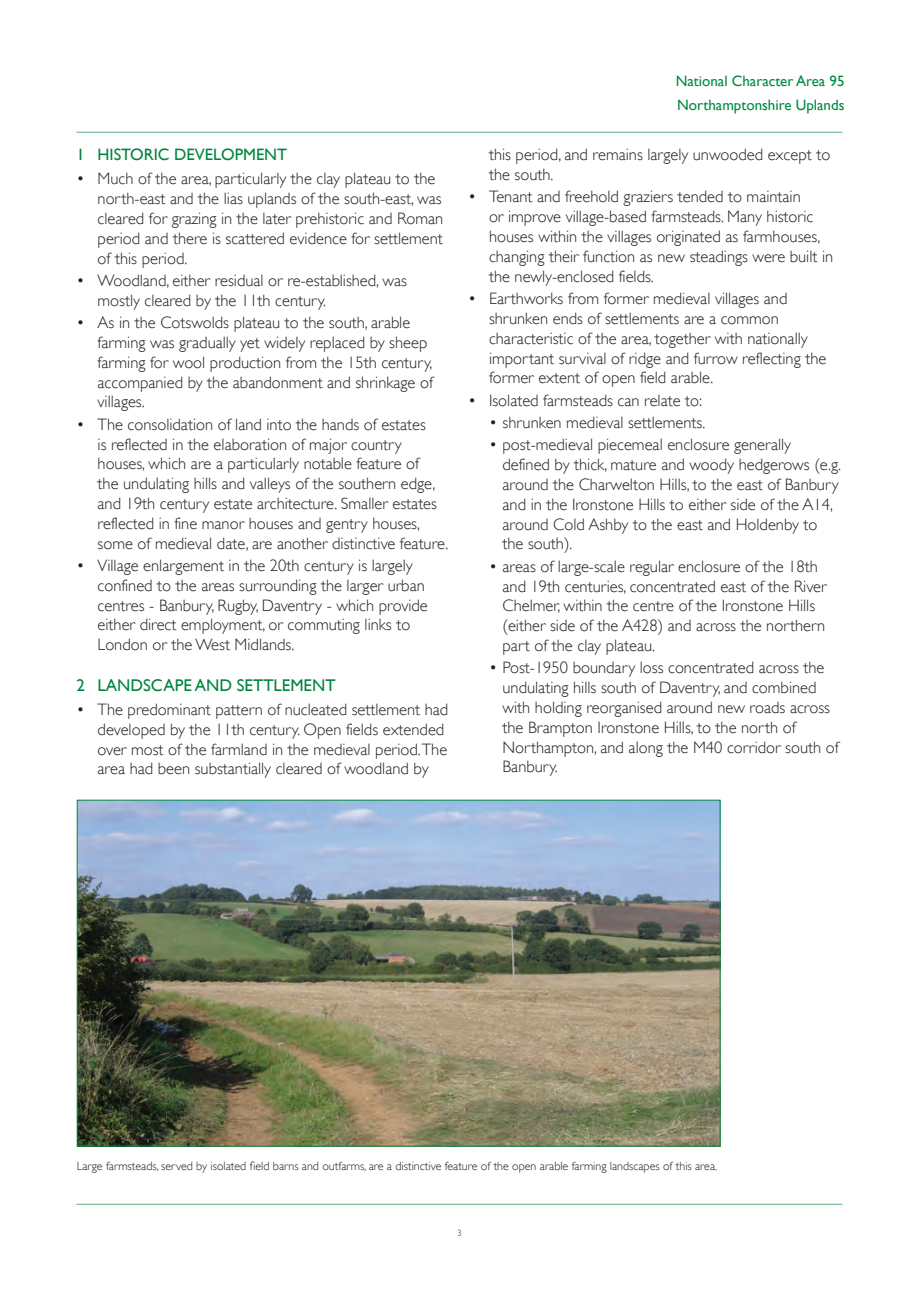
<style>
.page{position:relative;width:919px;height:1289px;background:#fff}
.page>*{position:absolute;margin:0;border:0;box-sizing:border-box;transform-origin:0 0}
.Tabbed_text{font:16.95px "Gill Sans";color:#00843d}
.Tabbed_text-2{font:300 16.5px/19.8px "Gill Sans";color:#231f20}
.Tabbed_text-3{font:16.5px "Gill Sans";color:#00843d}
.t1{font:15px/24px "Gill Sans";color:#008b43}
.t2{font:300 12px "Gill Sans";color:#231f20}
.t3{font:300 9px "Gill Sans";color:#231f20}
</style>
<div class="page">
<hr style="left:77px;top:132px;width:765px;height:1px;background:#5aad7d">
<hr style="left:77px;top:1203px;width:765px;height:1px;background:#5aad7d">
<img style="left:79px;top:801px;width:639px;height:343px">
<p class="Tabbed_text-3" style="left:77px;top:145px;width:212px">1 HISTORIC DEVELOPMENT</p>
<p class="Tabbed_text-2" style="left:98px;top:169px;width:347px;text-indent:-21px">• Much of the area, particularly the clay plateau to the north-east and the lias uplands of the south-east, was cleared for grazing in the later prehistoric and Roman period and there is scattered evidence for settlement of this period.</p>
<p class="Tabbed_text-2" style="left:98px;top:270px;width:311px;text-indent:-21px">• Woodland, either residual or re-established, was mostly cleared by the 11th century.</p>
<p class="Tabbed_text-2" style="left:98px;top:313px;width:337px;text-indent:-21px">• As in the Cotswolds plateau to the south, arable farming was gradually yet widely replaced by sheep farming for wool production from the 15th century, accompanied by the abandonment and shrinkage of villages.</p>
<p class="Tabbed_text-2" style="left:98px;top:414px;width:352px;text-indent:-21px">• The consolidation of land into the hands of estates<br>is reflected in the elaboration of major country houses, which are a particularly notable feature of<br>the undulating hills and valleys of the southern edge, and 19th century estate architecture. Smaller estates reflected in fine manor houses and gentry houses, some of medieval date, are another distinctive feature.</p>
<p class="Tabbed_text-2" style="left:98px;top:555px;width:332px;text-indent:-21px">• Village enlargement in the 20th century is largely confined to the areas surrounding the larger urban centres - Banbury, Rugby, Daventry - which provide either direct employment, or commuting links to London or the West Midlands.</p>
<p class="Tabbed_text" style="left:77px;top:675px;width:260px">2 LANDSCAPE AND SETTLEMENT</p>
<p class="Tabbed_text-2" style="left:98px;top:699px;width:352px;text-indent:-21px">• The predominant pattern of nucleated settlement had developed by the 11th century. Open fields extended over most of the farmland in the medieval period.The area had been substantially cleared of woodland by</p>
<p class="t1" style="left:675px;top:68px;width:170px">National Character Area 95<br>Northamptonshire Uplands</p>
<p class="Tabbed_text-2" style="left:489px;top:145px;width:343px">this period, and remains largely unwooded except to the south.</p>
<p class="Tabbed_text-2" style="left:489px;top:187px;width:346px;text-indent:-21px">• Tenant and freehold graziers tended to maintain<br>or improve village-based farmsteads. Many historic houses within the villages originated as farmhouses, changing their function as new steadings were built in the newly-enclosed fields.</p>
<p class="Tabbed_text-2" style="left:489px;top:289px;width:339px;text-indent:-21px">• Earthworks from former medieval villages and shrunken ends of settlements are a common characteristic of the area, together with nationally important survival of ridge and furrow reflecting the former extent of open field arable.</p>
<p class="Tabbed_text-2" style="left:468px;top:390px;width:235px">• Isolated farmsteads can relate to:</p>
<p class="Tabbed_text-2" style="left:489px;top:412px;width:218px">• shrunken medieval settlements.</p>
<p class="Tabbed_text-2" style="left:502px;top:435px;width:340px;text-indent:-13px">• post-medieval piecemeal enclosure generally defined by thick, mature and woody hedgerows (e.g. around the Charwelton Hills, to the east of Banbury and in the Ironstone Hills to either side of the A14, around Cold Ashby to the east and Holdenby to the south).</p>
<p class="Tabbed_text-2" style="left:502px;top:556px;width:325px;text-indent:-13px">• areas of large-scale regular enclosure of the 18th and 19th centuries, concentrated east of the River Chelmer, within the centre of the Ironstone Hills (either side of the A428) and across the northern part of the clay plateau.</p>
<p class="Tabbed_text-2" style="left:502px;top:658px;width:337px;text-indent:-13px">• Post-1950 boundary loss concentrated across the undulating hills south of Daventry, and combined with holding reorganised around new roads across the Brampton Ironstone Hills, to the north of Northampton, and along the M40 corridor south of Banbury.</p>
<p class="t2" style="left:77px;top:1158px;width:642px">Large farmsteads, served by isolated field barns and outfarms, are a distinctive feature of the open arable farming landscapes of this area.</p>
<p class="t3" style="left:457px;top:1227px;width:6px">3</p>
</div>
